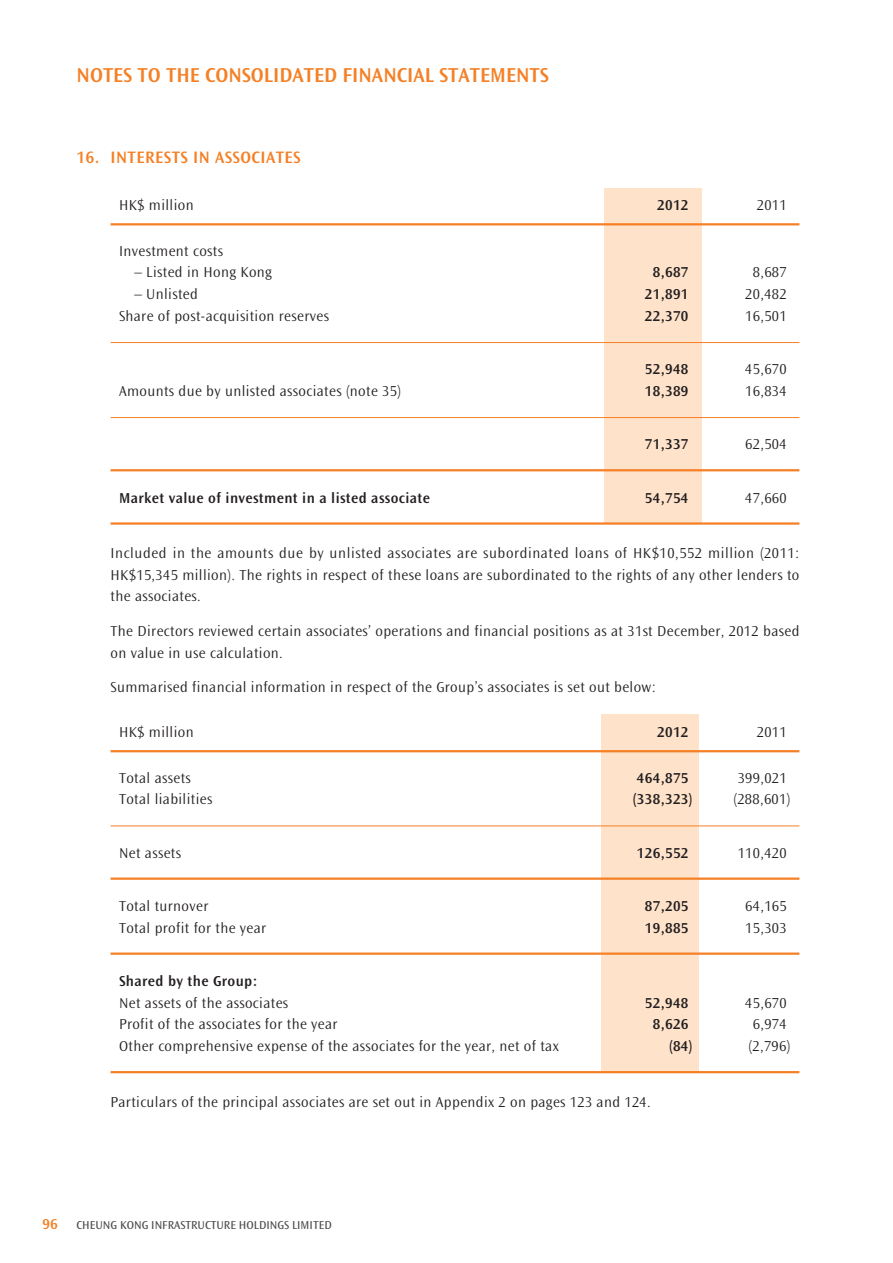
<style>
.page{position:relative;width:893px;height:1263px;background:#fff}
.page>*{position:absolute;margin:0;border:0;box-sizing:border-box;transform-origin:0 0}
.t1{font:600 21px "Ocean Sans Std";color:#f58025}
.t2{font:600 17.25px "Ocean Sans Std";letter-spacing:.025em;color:#f58025}
.t3{font:300 15px/21.8px "Ocean Sans Std";letter-spacing:.025em;color:#231f20;text-align:justify}
.t4{font:600 15px "Ocean Sans Std";letter-spacing:.025em;color:#231f20}
.t5{font:600 15px "Ocean Sans Std";color:#f58025}
.t6{font:12px "Ocean Sans Std";color:#4c4c4e}
</style>
<div class="page">
<div style="left:604px;top:188px;width:98px;height:335px;background:#fee2ca"></div>
<div style="left:601px;top:715px;width:98px;height:357px;background:#fee2ca"></div>
<hr style="left:111px;top:223px;width:688px;height:2px;background:#f58025">
<hr style="left:111px;top:342px;width:688px;height:1px;background:#f58025">
<hr style="left:111px;top:417px;width:688px;height:1px;background:#f58025">
<hr style="left:111px;top:469px;width:688px;height:2px;background:#f58025">
<hr style="left:111px;top:522px;width:688px;height:3px;background:#f58025">
<hr style="left:111px;top:750px;width:688px;height:2px;background:#f58025">
<hr style="left:111px;top:825px;width:688px;height:1px;background:#f58025">
<hr style="left:111px;top:877px;width:688px;height:3px;background:#f58025">
<hr style="left:111px;top:952px;width:688px;height:3px;background:#f58025">
<hr style="left:111px;top:1071px;width:688px;height:2px;background:#f58025">
<h1 class="t1" style="left:77px;top:65px;width:474px">NOTES TO THE CONSOLIDATED FINANCIAL STATEMENTS</h1>
<p class="t2" style="left:77px;top:149px;width:226px">16. INTERESTS IN ASSOCIATES</p>
<p class="t3" style="left:119px;top:195px;width:76px">HK$ million</p>
<p class="t4" style="left:657px;top:198px;width:33px">2012</p>
<p class="t3" style="left:757px;top:195px;width:31px">2011</p>
<p class="t3" style="left:119px;top:240px;width:106px">Investment costs</p>
<p class="t3" style="left:134px;top:262px;width:139px">– Listed in Hong Kong</p>
<p class="t4" style="left:653px;top:265px;width:37px">8,687</p>
<p class="t3" style="left:753px;top:262px;width:35px">8,687</p>
<p class="t3" style="left:134px;top:284px;width:65px">– Unlisted</p>
<p class="t4" style="left:645px;top:287px;width:45px">21,891</p>
<p class="t3" style="left:745px;top:284px;width:43px">20,482</p>
<p class="t3" style="left:119px;top:305px;width:211px">Share of post-acquisition reserves</p>
<p class="t4" style="left:645px;top:308px;width:45px">22,370</p>
<p class="t3" style="left:745px;top:305px;width:43px">16,501</p>
<p class="t4" style="left:645px;top:362px;width:45px">52,948</p>
<p class="t3" style="left:745px;top:359px;width:43px">45,670</p>
<p class="t3" style="left:119px;top:380px;width:283px">Amounts due by unlisted associates (note 35)</p>
<p class="t4" style="left:645px;top:383px;width:45px">18,389</p>
<p class="t3" style="left:745px;top:380px;width:43px">16,834</p>
<p class="t4" style="left:645px;top:437px;width:45px">71,337</p>
<p class="t3" style="left:745px;top:434px;width:43px">62,504</p>
<p class="t4" style="left:119px;top:490px;width:312px">Market value of investment in a listed associate</p>
<p class="t4" style="left:645px;top:490px;width:45px">54,754</p>
<p class="t3" style="left:745px;top:487px;width:43px">47,660</p>
<p class="t3" style="left:111px;top:542px;width:690px">Included in the amounts due by unlisted associates are subordinated loans of HK$10,552 million (2011:<br>HK$15,345 million). The rights in respect of these loans are subordinated to the rights of any other lenders to the associates.</p>
<p class="t3" style="left:111px;top:620px;width:690px">The Directors reviewed certain associates’ operations and financial positions as at 31st December, 2012 based on value in use calculation.</p>
<p class="t3" style="left:111px;top:676px;width:547px">Summarised financial information in respect of the Group’s associates is set out below:</p>
<p class="t3" style="left:119px;top:722px;width:76px">HK$ million</p>
<p class="t4" style="left:657px;top:725px;width:33px">2012</p>
<p class="t3" style="left:757px;top:722px;width:31px">2011</p>
<p class="t3" style="left:119px;top:767px;width:73px">Total assets</p>
<p class="t4" style="left:637px;top:770px;width:53px">464,875</p>
<p class="t3" style="left:738px;top:767px;width:50px">399,021</p>
<p class="t3" style="left:119px;top:789px;width:95px">Total liabilities</p>
<p class="t4" style="left:633px;top:792px;width:61px">(338,323)</p>
<p class="t3" style="left:733px;top:789px;width:58px">(288,601)</p>
<p class="t3" style="left:119px;top:842px;width:64px">Net assets</p>
<p class="t4" style="left:637px;top:845px;width:53px">126,552</p>
<p class="t3" style="left:738px;top:842px;width:50px">110,420</p>
<p class="t3" style="left:119px;top:895px;width:91px">Total turnover</p>
<p class="t4" style="left:645px;top:898px;width:45px">87,205</p>
<p class="t3" style="left:745px;top:895px;width:43px">64,165</p>
<p class="t3" style="left:119px;top:917px;width:149px">Total profit for the year</p>
<p class="t4" style="left:645px;top:920px;width:45px">19,885</p>
<p class="t3" style="left:745px;top:917px;width:43px">15,303</p>
<p class="t4" style="left:119px;top:973px;width:140px">Shared by the Group:</p>
<p class="t3" style="left:119px;top:992px;width:171px">Net assets of the associates</p>
<p class="t4" style="left:645px;top:995px;width:45px">52,948</p>
<p class="t3" style="left:745px;top:992px;width:43px">45,670</p>
<p class="t3" style="left:119px;top:1014px;width:220px">Profit of the associates for the year</p>
<p class="t4" style="left:653px;top:1017px;width:37px">8,626</p>
<p class="t3" style="left:753px;top:1014px;width:35px">6,974</p>
<p class="t3" style="left:119px;top:1035px;width:441px">Other comprehensive expense of the associates for the year, net of tax</p>
<p class="t4" style="left:669px;top:1039px;width:25px">(84)</p>
<p class="t3" style="left:748px;top:1035px;width:43px">(2,796)</p>
<p class="t3" style="left:111px;top:1091px;width:542px">Particulars of the principal associates are set out in Appendix 2 on pages 123 and 124.</p>
<p class="t5" style="left:43px;top:1216px;width:17px">96</p>
<p class="t6" style="left:77px;top:1218px;width:257px">CHEUNG KONG INFRASTRUCTURE HOLDINGS LIMITED</p>
</div>
